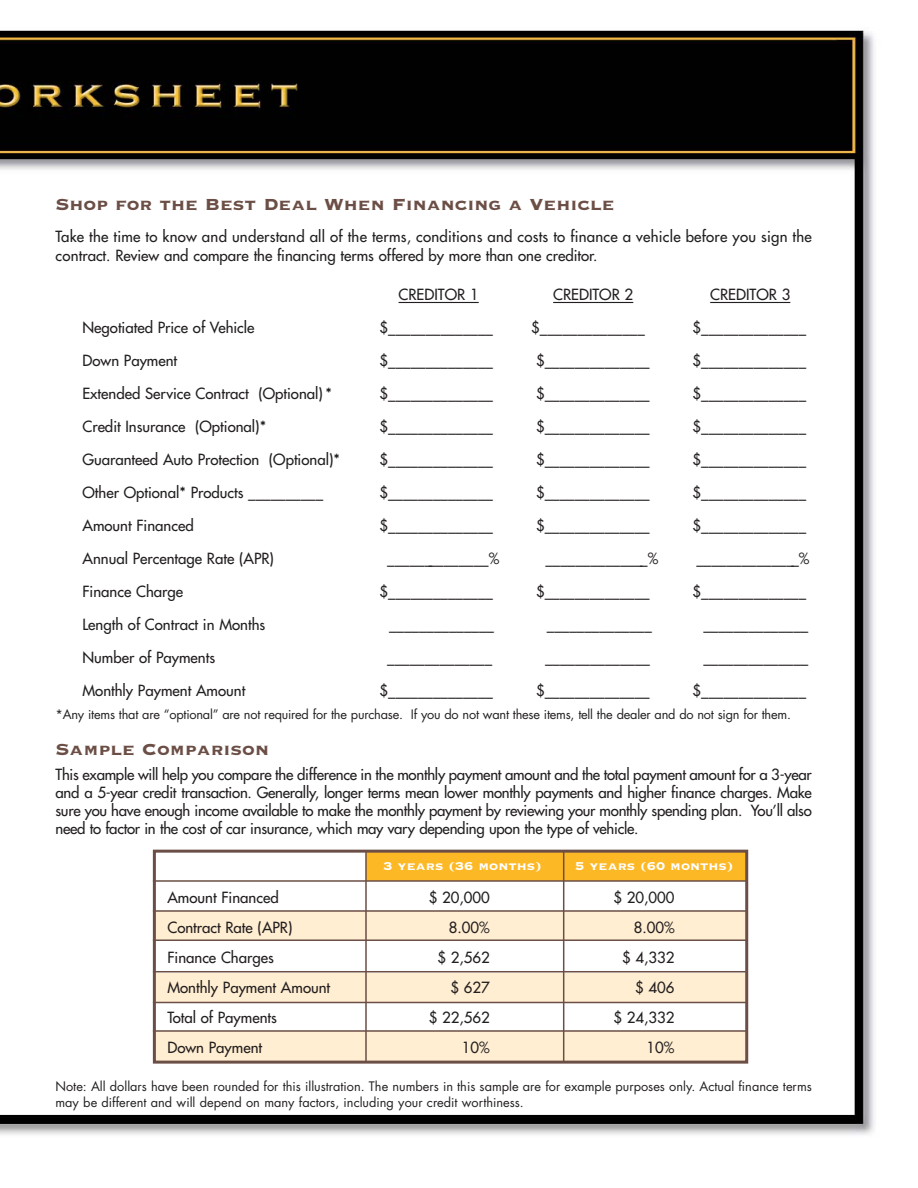
<style>
.page{position:relative;width:918px;height:1188px;background:#fff}
.page>*{position:absolute;margin:0;border:0;box-sizing:border-box;transform-origin:0 0}
.t1{font:21px "Copperplate Thirty Three BC";color:#6b4e45}
.t2{font:15px/18px "Futura";color:#231f20}
.t3{font:15px "Copperplate Thirty Three BC";color:#fff}
.t4{font:12.75px/16.5px "Futura";color:#231f20}
.t5{font:12.75px "Futura";letter-spacing:-.02em;color:#231f20}
</style>
<div class="page">
<img style="left:0;top:30px;width:874px;height:1105px">
<hr style="left:399px;top:302px;width:80px;height:1px;background:#231f20">
<hr style="left:553px;top:302px;width:80px;height:1px;background:#231f20">
<hr style="left:710px;top:302px;width:80px;height:1px;background:#231f20">
<div style="left:155px;top:911px;width:591px;height:29px;background:#ffeed1"></div>
<div style="left:156px;top:973px;width:591px;height:29px;background:#ffeed1"></div>
<div style="left:156px;top:1031px;width:590px;height:30px;background:#ffeed1"></div>
<div style="left:366px;top:851px;width:380px;height:30px;background:#fdb826"></div>
<div style="left:153px;top:850px;width:595px;height:214px;border:3px solid #6b4e45"></div>
<hr style="left:153px;top:880px;width:593px;height:2px;background:#6b4e45">
<hr style="left:153px;top:910px;width:593px;height:2px;background:#6b4e45">
<hr style="left:153px;top:939px;width:593px;height:2px;background:#6b4e45">
<hr style="left:153px;top:971px;width:593px;height:1px;background:#6b4e45">
<hr style="left:153px;top:1002px;width:593px;height:1px;background:#6b4e45">
<hr style="left:153px;top:1030px;width:593px;height:2px;background:#6b4e45">
<hr style="left:365px;top:851px;width:2px;height:211px;background:#6b4e45">
<hr style="left:563px;top:852px;width:1px;height:210px;background:#6b4e45">
<h1 class="t1" style="left:55px;top:191px;width:561px">Shop for the Best Deal When Financing a Vehicle</h1>
<p class="t2" style="left:55px;top:227px;width:758px;line-height:19.5px">Take the time to know and understand all of the terms, conditions and costs to finance a vehicle before you sign the contract. Review and compare the financing terms offered by more than one creditor.</p>
<p class="t2" style="left:399px;top:287px;width:82px">CREDITOR 1</p>
<p class="t2" style="left:553px;top:287px;width:82px">CREDITOR 2</p>
<p class="t2" style="left:710px;top:287px;width:82px">CREDITOR 3</p>
<p class="t2" style="left:82px;top:320px;width:174px">Negotiated Price of Vehicle</p>
<p class="t2" style="left:380px;top:320px;width:115px">$______________</p>
<p class="t2" style="left:531px;top:320px;width:115px">$______________</p>
<p class="t2" style="left:693px;top:320px;width:115px">$______________</p>
<p class="t2" style="left:82px;top:353px;width:96px">Down Payment</p>
<p class="t2" style="left:380px;top:353px;width:115px">$______________</p>
<p class="t2" style="left:536px;top:353px;width:115px">$______________</p>
<p class="t2" style="left:693px;top:353px;width:115px">$______________</p>
<p class="t2" style="left:82px;top:386px;width:251px">Extended Service Contract (Optional) *</p>
<p class="t2" style="left:380px;top:386px;width:115px">$______________</p>
<p class="t2" style="left:536px;top:386px;width:115px">$______________</p>
<p class="t2" style="left:693px;top:386px;width:115px">$______________</p>
<p class="t2" style="left:82px;top:419px;width:185px">Credit Insurance (Optional)*</p>
<p class="t2" style="left:379px;top:419px;width:115px">$______________</p>
<p class="t2" style="left:536px;top:419px;width:115px">$______________</p>
<p class="t2" style="left:693px;top:419px;width:115px">$______________</p>
<p class="t2" style="left:82px;top:452px;width:259px">Guaranteed Auto Protection (Optional)*</p>
<p class="t2" style="left:380px;top:452px;width:115px">$______________</p>
<p class="t2" style="left:536px;top:452px;width:115px">$______________</p>
<p class="t2" style="left:693px;top:452px;width:115px">$______________</p>
<p class="t2" style="left:82px;top:485px;width:242px">Other Optional* Products __________</p>
<p class="t2" style="left:379px;top:485px;width:115px">$______________</p>
<p class="t2" style="left:536px;top:485px;width:115px">$______________</p>
<p class="t2" style="left:693px;top:485px;width:115px">$______________</p>
<p class="t2" style="left:82px;top:518px;width:113px">Amount Financed</p>
<p class="t2" style="left:379px;top:518px;width:115px">$______________</p>
<p class="t2" style="left:536px;top:518px;width:115px">$______________</p>
<p class="t2" style="left:693px;top:518px;width:115px">$______________</p>
<p class="t2" style="left:82px;top:551px;width:193px">Annual Percentage Rate (APR)</p>
<p class="t2" style="left:387px;top:551px;width:114px">______________%</p>
<p class="t2" style="left:545px;top:551px;width:114px">______________%</p>
<p class="t2" style="left:696px;top:551px;width:114px">______________%</p>
<p class="t2" style="left:82px;top:584px;width:102px">Finance Charge</p>
<p class="t2" style="left:380px;top:584px;width:115px">$______________</p>
<p class="t2" style="left:536px;top:584px;width:115px">$______________</p>
<p class="t2" style="left:693px;top:584px;width:115px">$______________</p>
<p class="t2" style="left:82px;top:617px;width:184px">Length of Contract in Months</p>
<p class="t2" style="left:389px;top:617px;width:106px">______________</p>
<p class="t2" style="left:547px;top:617px;width:106px">______________</p>
<p class="t2" style="left:703px;top:617px;width:106px">______________</p>
<p class="t2" style="left:82px;top:650px;width:134px">Number of Payments</p>
<p class="t2" style="left:387px;top:650px;width:106px">______________</p>
<p class="t2" style="left:545px;top:650px;width:106px">______________</p>
<p class="t2" style="left:703px;top:650px;width:106px">______________</p>
<p class="t2" style="left:82px;top:683px;width:164px">Monthly Payment Amount</p>
<p class="t2" style="left:380px;top:683px;width:115px">$______________</p>
<p class="t2" style="left:536px;top:683px;width:115px">$______________</p>
<p class="t2" style="left:693px;top:683px;width:115px">$______________</p>
<p class="t5" style="left:55px;top:708px;width:737px">*Any items that are “optional” are not required for the purchase. If you do not want these items, tell the dealer and do not sign for them.</p>
<h1 class="t1" style="left:55px;top:735px;width:215px">Sample Comparison</h1>
<p class="t2" style="left:55px;top:767px;width:758px;text-align:justify">This example will help you compare the difference in the monthly payment amount and the total payment amount for a 3-year and a 5-year credit transaction. Generally, longer terms mean lower monthly payments and higher finance charges. Make sure you have enough income available to make the monthly payment by reviewing your monthly spending plan. You’ll also need to factor in the cost of car insurance, which may vary depending upon the type of vehicle.</p>
<p class="t3" style="left:383px;top:856px;width:160px">3 years (36 months)</p>
<p class="t3" style="left:575px;top:856px;width:160px">5 years (60 months)</p>
<p class="t2" style="left:167px;top:890px;width:113px">Amount Financed</p>
<p class="t2" style="left:429px;top:890px;width:63px">$ 20,000</p>
<p class="t2" style="left:614px;top:890px;width:63px">$ 20,000</p>
<p class="t2" style="left:167px;top:920px;width:127px">Contract Rate (APR)</p>
<p class="t2" style="left:449px;top:920px;width:42px">8.00%</p>
<p class="t2" style="left:634px;top:920px;width:42px">8.00%</p>
<p class="t2" style="left:167px;top:950px;width:108px">Finance Charges</p>
<p class="t2" style="left:437px;top:950px;width:54px">$ 2,562</p>
<p class="t2" style="left:622px;top:950px;width:54px">$ 4,332</p>
<p class="t2" style="left:167px;top:980px;width:164px">Monthly Payment Amount</p>
<p class="t2" style="left:450px;top:980px;width:41px">$ 627</p>
<p class="t2" style="left:635px;top:980px;width:41px">$ 406</p>
<p class="t2" style="left:167px;top:1010px;width:111px">Total of Payments</p>
<p class="t2" style="left:429px;top:1010px;width:63px">$ 22,562</p>
<p class="t2" style="left:614px;top:1010px;width:63px">$ 24,332</p>
<p class="t2" style="left:167px;top:1040px;width:96px">Down Payment</p>
<p class="t2" style="left:462px;top:1040px;width:29px">10%</p>
<p class="t2" style="left:647px;top:1040px;width:29px">10%</p>
<p class="t4" style="left:55px;top:1079px;width:758px">Note: All dollars have been rounded for this illustration. The numbers in this sample are for example purposes only. Actual finance terms may be different and will depend on many factors, including your credit worthiness.</p>
</div>
